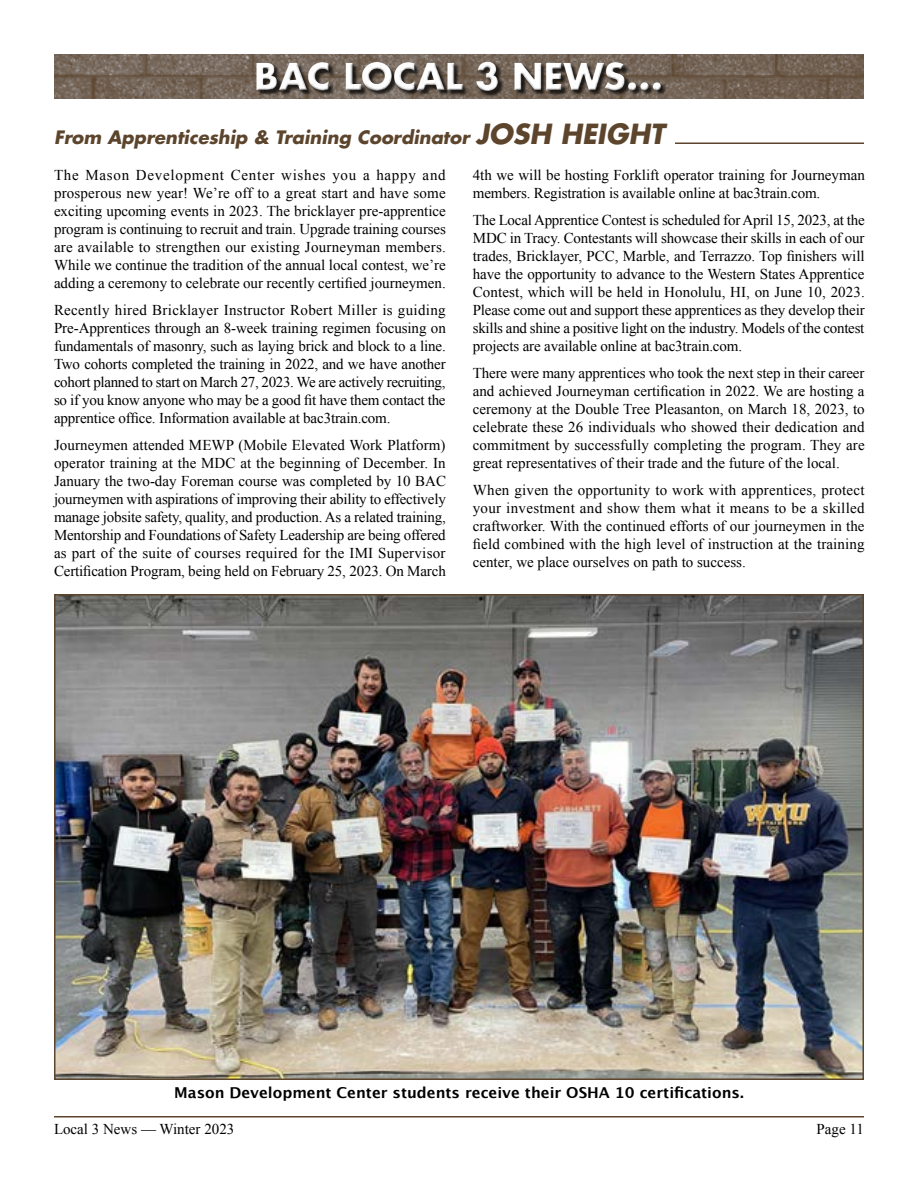
<style>
.page{position:relative;width:918px;height:1188px;background:#fff}
.page>*{position:absolute;margin:0;border:0;box-sizing:border-box;transform-origin:0 0}
.t1{font:700 36px "Futura Std";color:#fff}
.t2{font:italic 700 18px "Futura Std";color:#5c452c}
.t3{font:15px/18px "Times New Roman";color:#000;text-align:justify}
.t4{font:700 15px "Lucida Grande";color:#000}
.s1{font-size:27px}
</style>
<div class="page">
<hr style="left:54px;top:1116px;width:810px;height:2px;background:#5c452c">
<img style="left:54px;top:54px;width:810px;height:45px">
<div style="left:259px;top:63px;width:407px;height:33px;background:#000;opacity:.75"></div>
<div style="left:255px;top:60px;width:408px;height:31px;background:#fff;opacity:.75"></div>
<div style="left:255px;top:63px;width:408px;height:30px;background:#000;opacity:.75"></div>
<hr style="left:675px;top:142px;width:189px;height:2px;background:#5c452c">
<img style="left:57px;top:597px;width:804px;height:480px">
<h1 class="t1" style="left:255px;top:53px;width:410px">BAC LOCAL 3 NEWS...</h1>
<p class="t2" style="left:54px;top:125px;width:612px">From Apprenticeship &amp; Training Coordinator <span class="s1">JOSH HEIGHT</span></p>
<p class="t3" style="left:54px;top:166px;width:393px">The Mason Development Center wishes you a happy and prosperous new year! We’re off to a great start and have some exciting upcoming events in 2023. The bricklayer pre-apprentice program is continuing to recruit and train. Upgrade training courses are available to strengthen our existing Journeyman members.<br>While we continue the tradition of the annual local contest, we’re adding a ceremony to celebrate our recently certified journeymen.</p>
<p class="t3" style="left:54px;top:301px;width:393px">Recently hired Bricklayer Instructor Robert Miller is guiding Pre-Apprentices through an 8-week training regimen focusing on fundamentals of masonry, such as laying brick and block to a line.<br>Two cohorts completed the training in 2022, and we have another cohort planned to start on March 27, 2023. We are actively recruiting, so if you know anyone who may be a good fit have them contact the apprentice office. Information available at bac3train.com.</p>
<p class="t3" style="left:54px;top:436px;width:394px">Journeymen attended MEWP (Mobile Elevated Work Platform) operator training at the MDC at the beginning of December. In January the two-day Foreman course was completed by 10 BAC journeymen with aspirations of improving their ability to effectively manage jobsite safety, quality, and production. As a related training, Mentorship and Foundations of Safety Leadership are being offered as part of the suite of courses required for the IMI Supervisor Certification Program, being held on February 25, 2023. On March</p>
<p class="t3" style="left:473px;top:166px;width:394px">4th we will be hosting Forklift operator training for Journeyman members. Registration is available online at bac3train.com.</p>
<p class="t3" style="left:473px;top:211px;width:394px">The Local Apprentice Contest is scheduled for April 15, 2023, at the MDC in Tracy. Contestants will showcase their skills in each of our trades, Bricklayer, PCC, Marble, and Terrazzo. Top finishers will have the opportunity to advance to the Western States Apprentice Contest, which will be held in Honolulu, HI, on June 10, 2023.<br>Please come out and support these apprentices as they develop their skills and shine a positive light on the industry. Models of the contest projects are available online at bac3train.com.</p>
<p class="t3" style="left:473px;top:364px;width:394px">There were many apprentices who took the next step in their career and achieved Journeyman certification in 2022. We are hosting a ceremony at the Double Tree Pleasanton, on March 18, 2023, to celebrate these 26 individuals who showed their dedication and commitment by successfully completing the program. They are great representatives of their trade and the future of the local.</p>
<p class="t3" style="left:473px;top:481px;width:393px">When given the opportunity to work with apprentices, protect your investment and show them what it means to be a skilled craftworker. With the continued efforts of our journeymen in the field combined with the high level of instruction at the training center, we place ourselves on path to success.</p>
<p class="t4" style="left:174px;top:1080px;width:571px">Mason Development Center students receive their OSHA 10 certifications.</p>
<p class="t3" style="left:54px;top:1120px;width:182px">Local 3 News — Winter 2023</p>
<p class="t3" style="left:817px;top:1120px;width:49px">Page 11</p>
</div>
